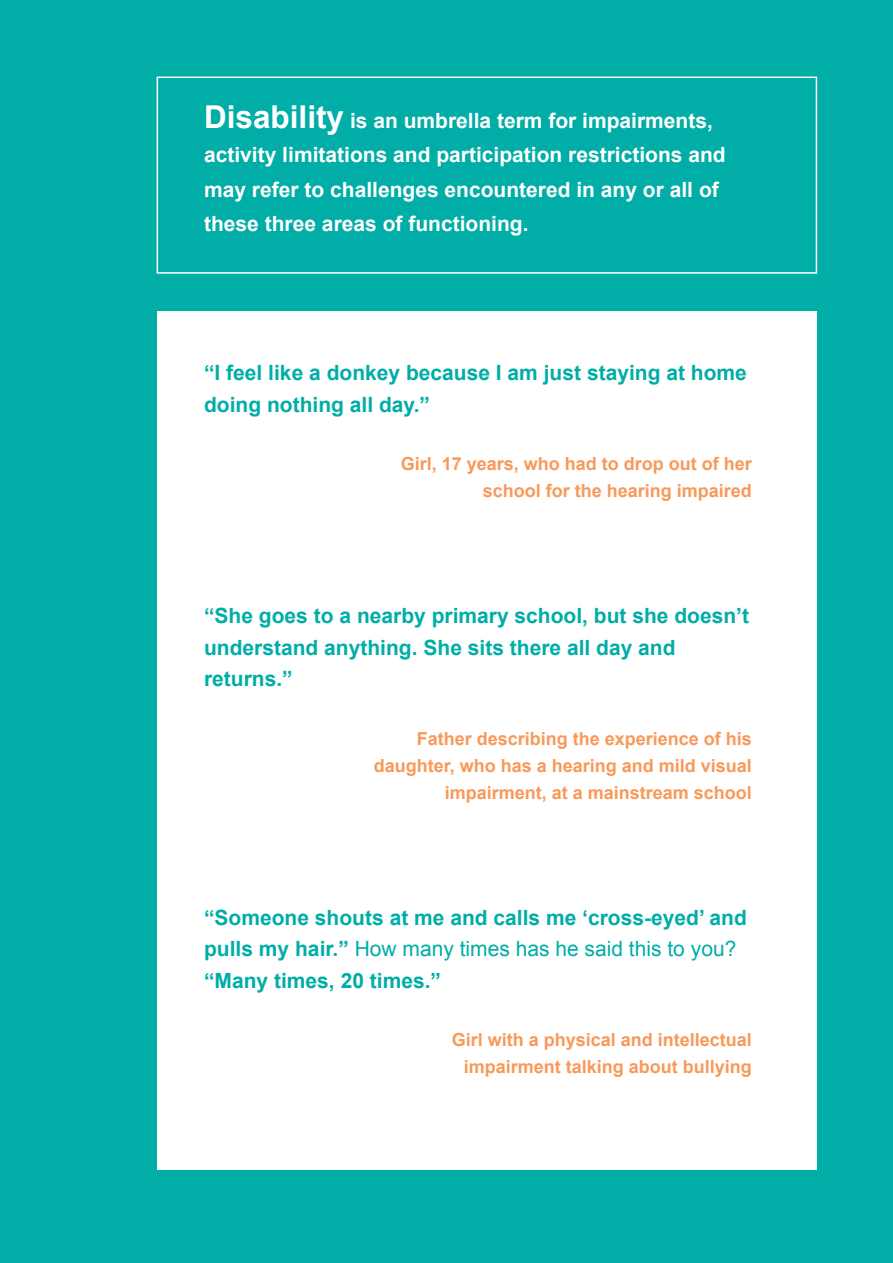
<style>
.page{position:relative;width:893px;height:1263px;background:#00ada7}
.page>*{position:absolute;margin:0;border:0;box-sizing:border-box;transform-origin:0 0}
.quote{font:700 21px/31.5px "Arial";color:#00ada7}
.endnotes{font:700 21px/34.5px "Arial";color:#fff}
.quote-who{font:700 18px/27px "Arial";color:#f8995a;text-align:right}
.s1{font-size:31.5px}
.s2{font-weight:400}
</style>
<div class="page">
<div style="left:157px;top:311px;width:659px;height:859px;background:#fff"></div>
<div style="left:157px;top:77px;width:660px;height:197px;border:2px solid #fff"></div>
<p class="endnotes" style="left:204px;top:104px;width:523px"><span class="s1">Disability</span> is an umbrella term for impairments, activity limitations and participation restrictions and may refer to challenges encountered in any or all of these three areas of functioning.</p>
<p class="quote" style="left:204px;top:358px;width:544px">“I feel like a donkey because I am just staying at home doing nothing all day.”</p>
<p class="quote-who" style="left:401px;top:451px;width:353px">Girl, 17 years, who had to drop out of her school for the hearing impaired</p>
<p class="quote" style="left:204px;top:601px;width:546px">“She goes to a nearby primary school, but she doesn’t understand anything. She sits there all day and returns.”</p>
<p class="quote-who" style="left:374px;top:725px;width:380px">Father describing the experience of his daughter, who has a hearing and mild visual impairment, at a mainstream school</p>
<p class="quote" style="left:204px;top:902px;width:544px">“Someone shouts at me and calls me ‘cross-eyed’ and pulls my hair.” <span class="s2">How many times has he said this to you? </span>“Many times, 20 times.”</p>
<p class="quote-who" style="left:452px;top:1027px;width:302px">Girl with a physical and intellectual impairment talking about bullying</p>
</div>
